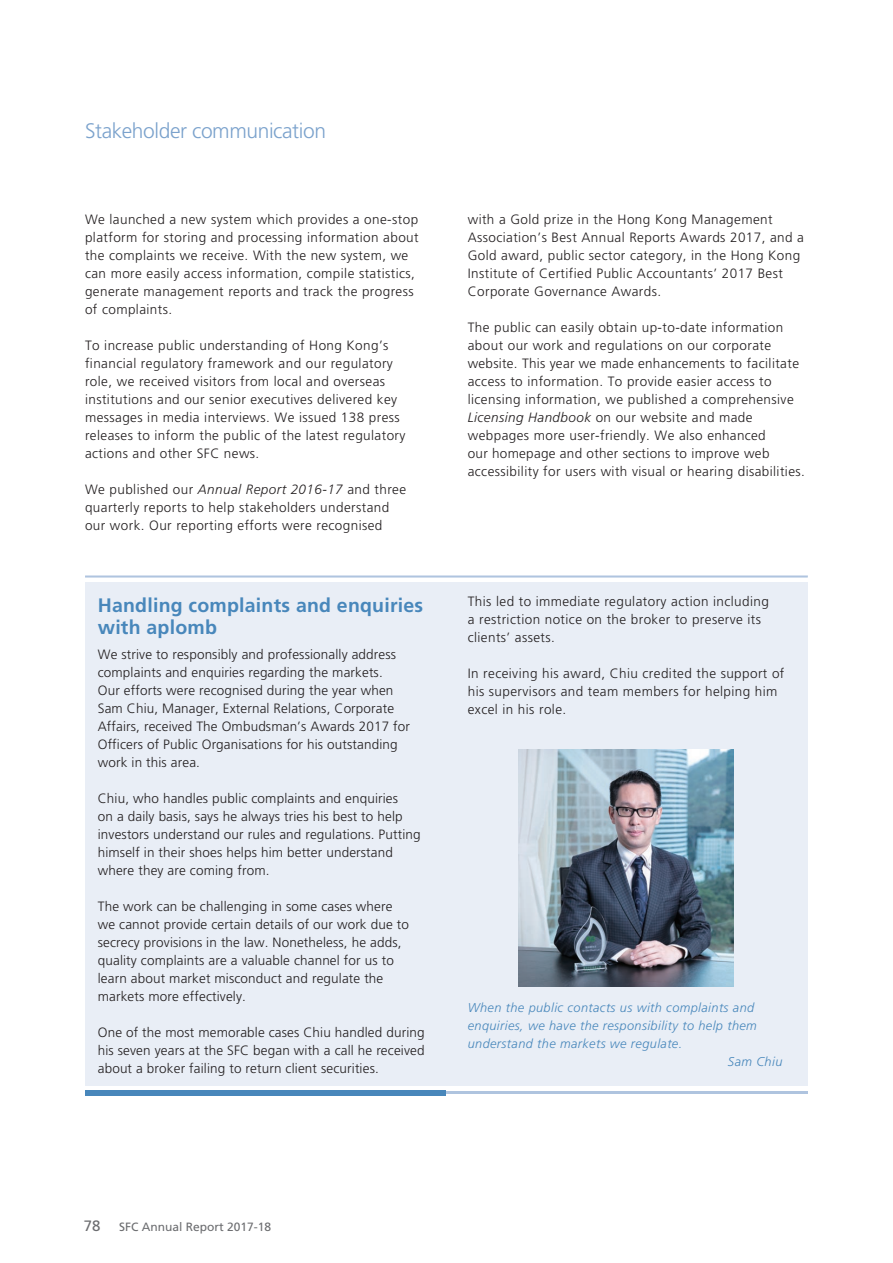
<style>
.page{position:relative;width:893px;height:1263px;background:#fff}
.page>*{position:absolute;margin:0;border:0;box-sizing:border-box;transform-origin:0 0}
.t1{font:300 21px "Frutiger LT Std";letter-spacing:-.02em;color:#7ba2cc}
.t2{font:700 19.5px/22.5px "Frutiger LT Std";letter-spacing:.01em;color:#4887bb}
.t3{font:300 13.5px/18px "Frutiger LT Std";letter-spacing:.03em;color:#231f20}
.t4{font:300 13.5px/18px "Frutiger LT Std";letter-spacing:.01em;color:#231f20}
.t5{font:italic 300 12.75px "Frutiger LT Std";letter-spacing:.03em;color:#4887bb}
.t6{font:12px "Frutiger LT Std";color:#6c6d70}
.s1{font-style:italic}
.s2{font-size:15px}
</style>
<div class="page">
<div style="left:85px;top:582px;width:723px;height:504px;background:#e9eef6"></div>
<hr style="left:443px;top:1091px;width:365px;height:2px;background:#afc4df">
<div style="left:85px;top:1089px;width:361px;height:6px;background:#4887bb"></div>
<hr style="left:85px;top:575px;width:723px;height:2px;background:#afc4df">
<img style="left:518px;top:750px;width:215px;height:237px">
<h1 class="t1" style="left:85px;top:119px;width:242px">Stakeholder communication</h1>
<p class="t3" style="left:85px;top:210px;width:335px">We launched a new system which provides a one-stop platform for storing and processing information about the complaints we receive. With the new system, we can more easily access information, compile statistics, generate management reports and track the progress of complaints.</p>
<p class="t3" style="left:85px;top:336px;width:322px">To increase public understanding of Hong Kong’s financial regulatory framework and our regulatory role, we received visitors from local and overseas institutions and our senior executives delivered key messages in media interviews. We issued 138 press releases to inform the public of the latest regulatory actions and other SFC news.</p>
<p class="t3" style="left:85px;top:480px;width:323px">We published our <span class="s1">Annual Report 2016-17</span> and three quarterly reports to help stakeholders understand our work. Our reporting efforts were recognised</p>
<h1 class="t2" style="left:98px;top:594px;width:327px">Handling complaints and enquiries with aplomb</h1>
<p class="t4" style="left:98px;top:645px;width:314px">We strive to responsibly and professionally address complaints and enquiries regarding the markets.<br>Our efforts were recognised during the year when Sam Chiu, Manager, External Relations, Corporate Affairs, received The Ombudsman’s Awards 2017 for Officers of Public Organisations for his outstanding work in this area.</p>
<p class="t4" style="left:98px;top:789px;width:324px">Chiu, who handles public complaints and enquiries<br>on a daily basis, says he always tries his best to help investors understand our rules and regulations. Putting himself in their shoes helps him better understand where they are coming from.</p>
<p class="t4" style="left:98px;top:897px;width:313px">The work can be challenging in some cases where we cannot provide certain details of our work due to secrecy provisions in the law. Nonetheless, he adds, quality complaints are a valuable channel for us to learn about market misconduct and regulate the markets more effectively.</p>
<p class="t3" style="left:98px;top:1023px;width:328px;text-align:justify">One of the most memorable cases Chiu handled during his seven years at the SFC began with a call he received about a broker failing to return client securities.</p>
<p class="t3" style="left:468px;top:210px;width:338px">with a Gold prize in the Hong Kong Management Association’s Best Annual Reports Awards 2017, and a Gold award, public sector category, in the Hong Kong Institute of Certified Public Accountants’ 2017 Best Corporate Governance Awards.</p>
<p class="t3" style="left:468px;top:318px;width:339px">The public can easily obtain up-to-date information about our work and regulations on our corporate website. This year we made enhancements to facilitate access to information. To provide easier access to licensing information, we published a comprehensive <span class="s1">Licensing Handbook</span> on our website and made webpages more user-friendly. We also enhanced<br>our homepage and other sections to improve web accessibility for users with visual or hearing disabilities.</p>
<p class="t3" style="left:468px;top:593px;width:303px">This led to immediate regulatory action including a restriction notice on the broker to preserve its clients’ assets.</p>
<p class="t3" style="left:468px;top:665px;width:318px">In receiving his award, Chiu credited the support of his supervisors and team members for helping him excel in his role.</p>
<p class="t5" style="left:468px;top:1000px;width:288px">When the public contacts us with complaints and</p>
<p class="t5" style="left:468px;top:1018px;width:291px">enquiries, we have the responsibility to help them</p>
<p class="t5" style="left:468px;top:1036px;width:216px">understand the markets we regulate.</p>
<p class="t5" style="left:728px;top:1054px;width:56px">Sam Chiu</p>
<p class="t6" style="left:84px;top:1219px;width:189px"><span class="s2">78</span> SFC Annual Report 2017-18</p>
</div>
